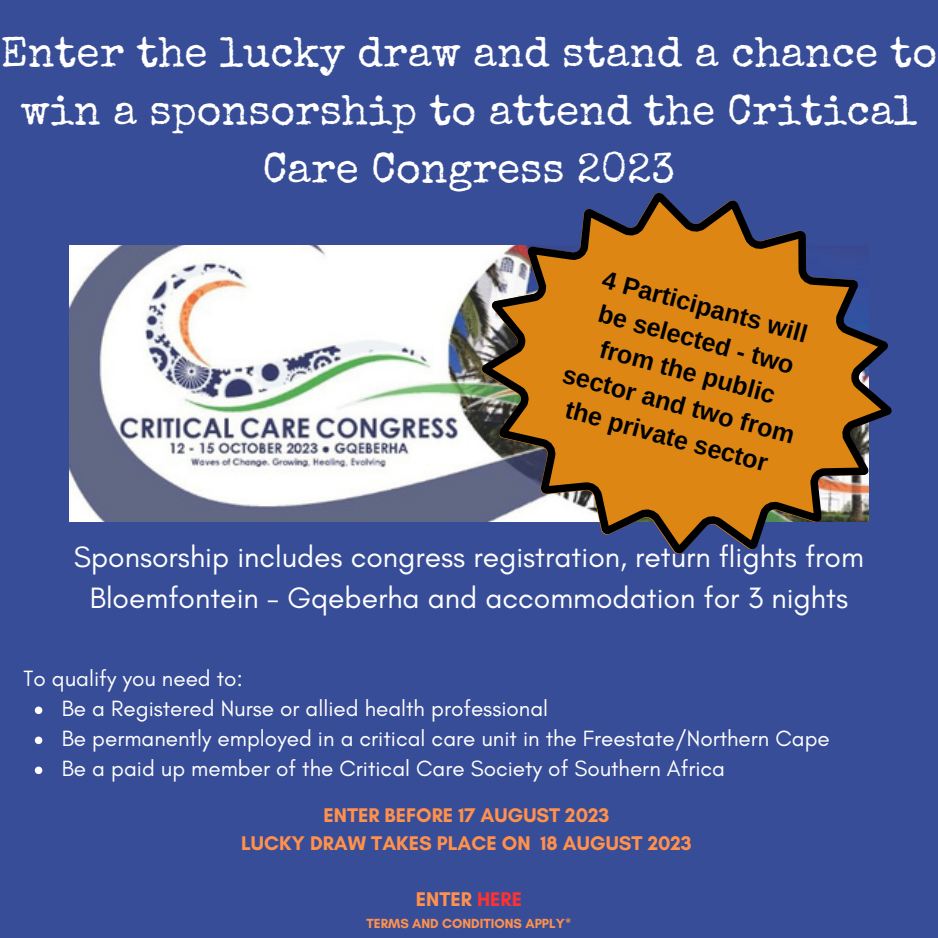
<style>
.page{position:relative;width:938px;height:938px;background:#fff}
.page>*{position:absolute;margin:0;border:0;box-sizing:border-box;transform-origin:0 0}
.t1{font:42.5px/58px "Special Elite";color:#fff;text-align:center}
.t2{font:30px/41.2px "Glacial Indifference";color:#fff;text-align:center}
.t3{font:700 25px/33.8px "Arimo";color:#000;text-align:center}
.t4{font:22.5px "Glacial Indifference";color:#fff}
.t5{font:700 20.25px "Glacial Indifference";color:#ff914d}
.t6{font:700 13.5px "Glacial Indifference";color:#ff914d}
.s1{color:#ff3131}
</style>
<div class="page">
<div style="left:0;top:0;width:938px;height:937px;background:#384d98"></div>
<img style="left:69px;top:245px;width:413px;height:276px">
<svg style="left:482px;top:193px;width:409px;height:360px"></svg>
<svg style="left:35px;top:706px;width:7px;height:8px"></svg>
<svg style="left:35px;top:736px;width:7px;height:8px"></svg>
<svg style="left:35px;top:766px;width:7px;height:8px"></svg>
<p class="t1" style="left:1px;top:28px;width:937px">Enter the lucky draw and stand a chance to win a sponsorship to attend the Critical<br>Care Congress 2023</p>
<p class="t3" style="left:594px;top:259px;width:240px;rotate:15deg">4 Participants will be selected - two from the public sector and two from the private sector</p>
<p class="t2" style="left:74px;top:535px;width:791px">Sponsorship includes congress registration, return flights from<br>Bloemfontein - Gqeberha and accommodation for 3 nights</p>
<p class="t4" style="left:24px;top:664px;width:220px">To qualify you need to:</p>
<p class="t4" style="left:62px;top:694px;width:488px">Be a Registered Nurse or allied health professional</p>
<p class="t4" style="left:62px;top:724px;width:769px">Be permanently employed in a critical care unit in the Freestate/Northern Cape</p>
<p class="t4" style="left:62px;top:754px;width:664px">Be a paid up member of the Critical Care Society of Southern Africa</p>
<p class="t5" style="left:323px;top:803px;width:287px">ENTER BEFORE 17 AUGUST 2023</p>
<p class="t5" style="left:241px;top:831px;width:452px">LUCKY DRAW TAKES PLACE ON 18 AUGUST 2023</p>
<p class="t5" style="left:416px;top:886px;width:108px">ENTER <span class="s1">HERE</span></p>
<p class="t6" style="left:366px;top:914px;width:207px">TERMS AND CONDITIONS APPLY*</p>
</div>
